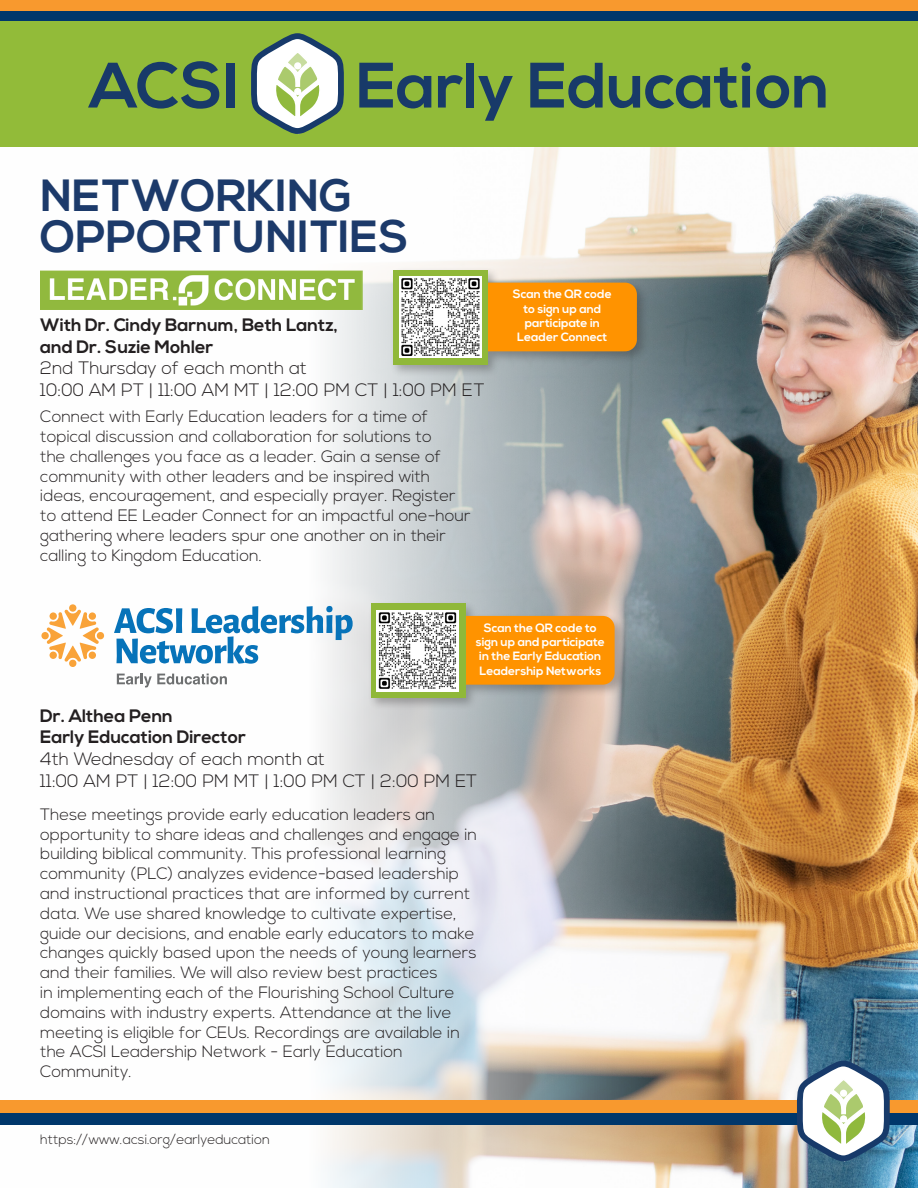
<style>
.page{position:relative;width:918px;height:1188px;background:#fff}
.page>*{position:absolute;margin:0;border:0;box-sizing:border-box;transform-origin:0 0}
.t1{font:700 64.05px "Nexa";color:#183a69}
.t2{font:700 45px "Nexa";color:#1c3a6a}
.t3{font:300 18px/21.6px "Nexa";color:#231f20}
.t4{font:300 16.5px/19.8px "Nexa";color:#231f20}
.t5{font:300 13.5px "Nexa";color:#231f20}
.t6{font:700 12px/14.4px "Nexa";color:#fff;text-align:center}
.s1{font-weight:700}
</style>
<div class="page">
<img style="left:0;top:147px;width:918px;height:1041px">
<div style="left:0;top:0;width:918px;height:147px;background:#92bb39"></div>
<div style="left:0;top:1113px;width:918px;height:12px;background:#00376b"></div>
<div style="left:0;top:1101px;width:918px;height:12px;background:#f8992e"></div>
<div style="left:0;top:7px;width:918px;height:14px;background:#00376b"></div>
<div style="left:0;top:0;width:918px;height:10px;background:#f8992e"></div>
<img style="left:40px;top:268px;width:323px;height:41px">
<svg style="left:117px;top:674px;width:110px;height:13px"></svg>
<svg style="left:114px;top:606px;width:239px;height:58px"></svg>
<svg style="left:41px;top:604px;width:63px;height:63px"></svg>
<div style="left:89px;top:612px;width:7px;height:8px;background:#f9a339;border-radius:50%"></div>
<svg style="left:251px;top:33px;width:93px;height:101px"></svg>
<div style="left:390px;top:267px;width:260px;height:111px;background:#231f20;opacity:.3"></div>
<div style="left:439px;top:283px;width:198px;height:68px;background:#ff9300;border-radius:12px"></div>
<div style="left:393px;top:270px;width:95px;height:95px;background:#90b839"></div>
<img style="left:399px;top:276px;width:83px;height:82px">
<div style="left:368px;top:600px;width:259px;height:111px;background:#231f20;opacity:.3"></div>
<div style="left:396px;top:616px;width:219px;height:69px;background:#ff9300;border-radius:12px"></div>
<div style="left:371px;top:604px;width:94px;height:94px;background:#90b839"></div>
<img style="left:377px;top:610px;width:82px;height:81px">
<svg style="left:797px;top:1061px;width:93px;height:101px"></svg>
<p class="t1" style="left:89px;top:48px;width:151px">ACSI</p>
<p class="t1" style="left:356px;top:48px;width:475px">Early Education</p>
<p class="t2" style="left:40px;top:170px;width:313px">NETWORKING</p>
<p class="t2" style="left:40px;top:210px;width:370px">OPPORTUNITIES</p>
<p class="t3" style="left:40px;top:315px;width:446px"><span class="s1">With Dr. Cindy Barnum, Beth Lantz,<br>and Dr. Suzie Mohler<br></span>2nd Thursday of each month at<br>10:00 AM PT | 11:00 AM MT | 12:00 PM CT | 1:00 PM ET</p>
<p class="t4" style="left:40px;top:407px;width:432px">Connect with Early Education leaders for a time of topical discussion and collaboration for solutions to<br>the challenges you face as a leader. Gain a sense of community with other leaders and be inspired with ideas, encouragement, and especially prayer. Register to attend EE Leader Connect for an impactful one-hour gathering where leaders spur one another on in their calling to Kingdom Education.</p>
<p class="t6" style="left:513px;top:287px;width:100px">Scan the QR code to sign up and participate in</p>
<p class="t6" style="left:517px;top:331px;width:92px">Leader Connect</p>
<p class="t6" style="left:476px;top:621px;width:131px">Scan the QR code to sign up and participate in the Early Education</p>
<p class="t6" style="left:479px;top:664px;width:123px">Leadership Networks</p>
<p class="t3" style="left:40px;top:705px;width:439px"><span class="s1">Dr. Althea Penn<br>Early Education Director<br></span>4th Wednesday of each month at<br>11:00 AM PT | 12:00 PM MT | 1:00 PM CT | 2:00 PM ET</p>
<p class="t4" style="left:40px;top:805px;width:438px">These meetings provide early education leaders an opportunity to share ideas and challenges and engage in building biblical community. This professional learning community (PLC) analyzes evidence-based leadership and instructional practices that are informed by current data. We use shared knowledge to cultivate expertise, guide our decisions, and enable early educators to make changes quickly based upon the needs of young learners and their families. We will also review best practices<br>in implementing each of the Flourishing School Culture domains with industry experts. Attendance at the live meeting is eligible for CEUs. Recordings are available in the ACSI Leadership Network - Early Education Community.</p>
<p class="t5" style="left:40px;top:1132px;width:231px">https://www.acsi.org/earlyeducation</p>
</div>
